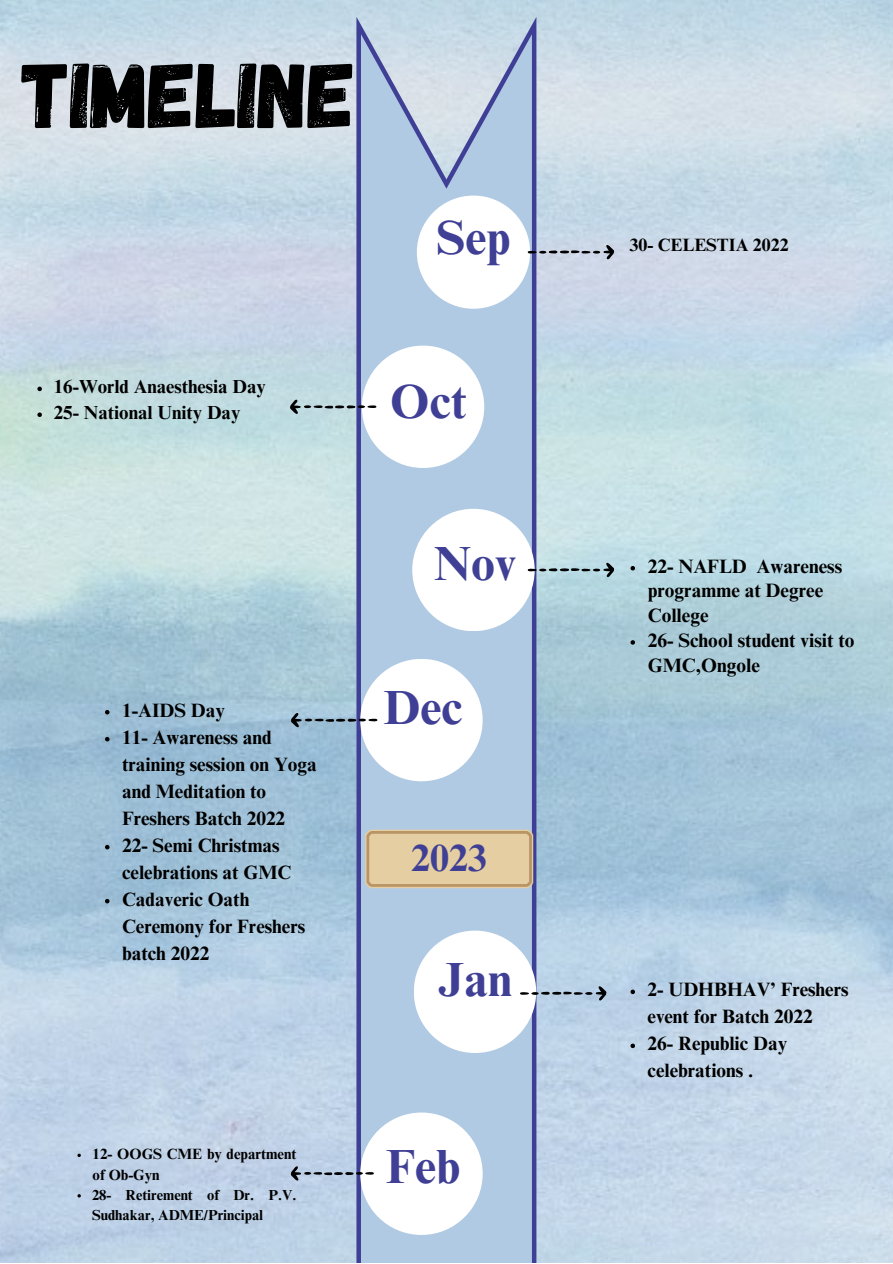
<style>
.page{position:relative;width:893px;height:1264px;background:#fff}
.page>*{position:absolute;margin:0;border:0;box-sizing:border-box;transform-origin:0 0}
.t1{font:92.1px "Gagalin";color:#000}
.t2{font:700 48px "Times NRMT Pro";color:#3f4095}
.t3{font:700 37.8px "Times NRMT Pro";color:#3f4095}
.t4{font:700 19.35px/27px "Times NRMT Pro";color:#000}
.t5{font:700 18.9px "Times NRMT Pro";color:#000}
.t6{font:700 17.85px "Times NRMT Pro";color:#000}
.t7{font:700 14.85px/20.2px "Times NRMT Pro";color:#000}
.t8{font:700 14.55px/20.2px "Times NRMT Pro";color:#000}
</style>
<div class="page">
<img style="left:0;top:0;width:892px;height:1262px">
<svg style="left:356px;top:17px;width:180px;height:1245px;background:#a8bddb"></svg>
<div style="left:417px;top:195px;width:113px;height:114px;background:#fff;border-radius:50%"></div>
<div style="left:362px;top:345px;width:122px;height:123px;background:#fff;border-radius:50%"></div>
<svg style="left:527px;top:245px;width:87px;height:14px"></svg>
<svg style="left:290px;top:399px;width:86px;height:15px"></svg>
<div style="left:412px;top:509px;width:122px;height:122px;background:#fff;border-radius:50%"></div>
<svg style="left:527px;top:562px;width:87px;height:15px"></svg>
<div style="left:360px;top:659px;width:122px;height:122px;background:#fff;border-radius:50%"></div>
<svg style="left:291px;top:713px;width:86px;height:14px"></svg>
<div style="left:414px;top:930px;width:122px;height:123px;background:#fff;border-radius:50%"></div>
<svg style="left:365px;top:829px;width:168px;height:59px;background:#dec69a"></svg>
<svg style="left:37px;top:386px;width:5px;height:5px"></svg>
<svg style="left:37px;top:412px;width:5px;height:5px"></svg>
<svg style="left:630px;top:566px;width:5px;height:4px"></svg>
<svg style="left:630px;top:640px;width:5px;height:4px"></svg>
<svg style="left:105px;top:710px;width:4px;height:4px"></svg>
<svg style="left:105px;top:737px;width:4px;height:4px"></svg>
<svg style="left:105px;top:845px;width:4px;height:4px"></svg>
<svg style="left:105px;top:898px;width:4px;height:5px"></svg>
<svg style="left:630px;top:989px;width:5px;height:5px"></svg>
<svg style="left:630px;top:1043px;width:5px;height:5px"></svg>
<svg style="left:520px;top:986px;width:86px;height:14px"></svg>
<div style="left:360px;top:1112px;width:122px;height:122px;background:#fff;border-radius:50%"></div>
<svg style="left:291px;top:1166px;width:83px;height:14px"></svg>
<svg style="left:77px;top:1153px;width:4px;height:3px"></svg>
<svg style="left:77px;top:1194px;width:4px;height:3px"></svg>
<p class="t1" style="left:22px;top:35px;width:335px">TIMELINE</p>
<p class="t2" style="left:436px;top:220px;width:75px">Sep</p>
<p class="t5" style="left:54px;top:380px;width:214px">16-World Anaesthesia Day</p>
<p class="t5" style="left:54px;top:406px;width:188px">25- National Unity Day</p>
<p class="t2" style="left:390px;top:384px;width:78px">Oct</p>
<p class="t4" style="left:122px;top:699px;width:104px">1-AIDS Day</p>
<p class="t4" style="left:122px;top:726px;width:196px">11- Awareness and training session on Yoga and Meditation to<br>Freshers Batch 2022</p>
<p class="t4" style="left:122px;top:834px;width:171px">22- Semi Christmas celebrations at GMC</p>
<p class="t4" style="left:122px;top:888px;width:184px">Cadaveric Oath<br>Ceremony for Freshers batch 2022</p>
<p class="t2" style="left:434px;top:545px;width:83px">Nov</p>
<p class="t2" style="left:383px;top:689px;width:80px">Dec</p>
<p class="t3" style="left:411px;top:843px;width:77px">2023</p>
<p class="t2" style="left:438px;top:961px;width:76px">Jan</p>
<p class="t7" style="left:93px;top:1145px;width:205px">12- OOGS CME by department of Ob-Gyn</p>
<p class="t8" style="left:92px;top:1186px;width:206px">28- Retirement of Dr. P.V.<br>Sudhakar, ADME/Principal</p>
<p class="t2" style="left:386px;top:1148px;width:75px">Feb</p>
<p class="t6" style="left:629px;top:238px;width:160px">30- CELESTIA 2022</p>
<p class="t4" style="left:647px;top:556px;width:196px;line-height:24.8px">22- NAFLD Awareness programme at Degree<br>College</p>
<p class="t4" style="left:647px;top:630px;width:208px;line-height:24.8px">26- School student visit to<br>GMC,Ongole</p>
<p class="t4" style="left:647px;top:978px;width:202px">2- UDHBHAV’ Freshers event for Batch 2022</p>
<p class="t4" style="left:647px;top:1032px;width:141px">26- Republic Day celebrations .</p>
</div>
